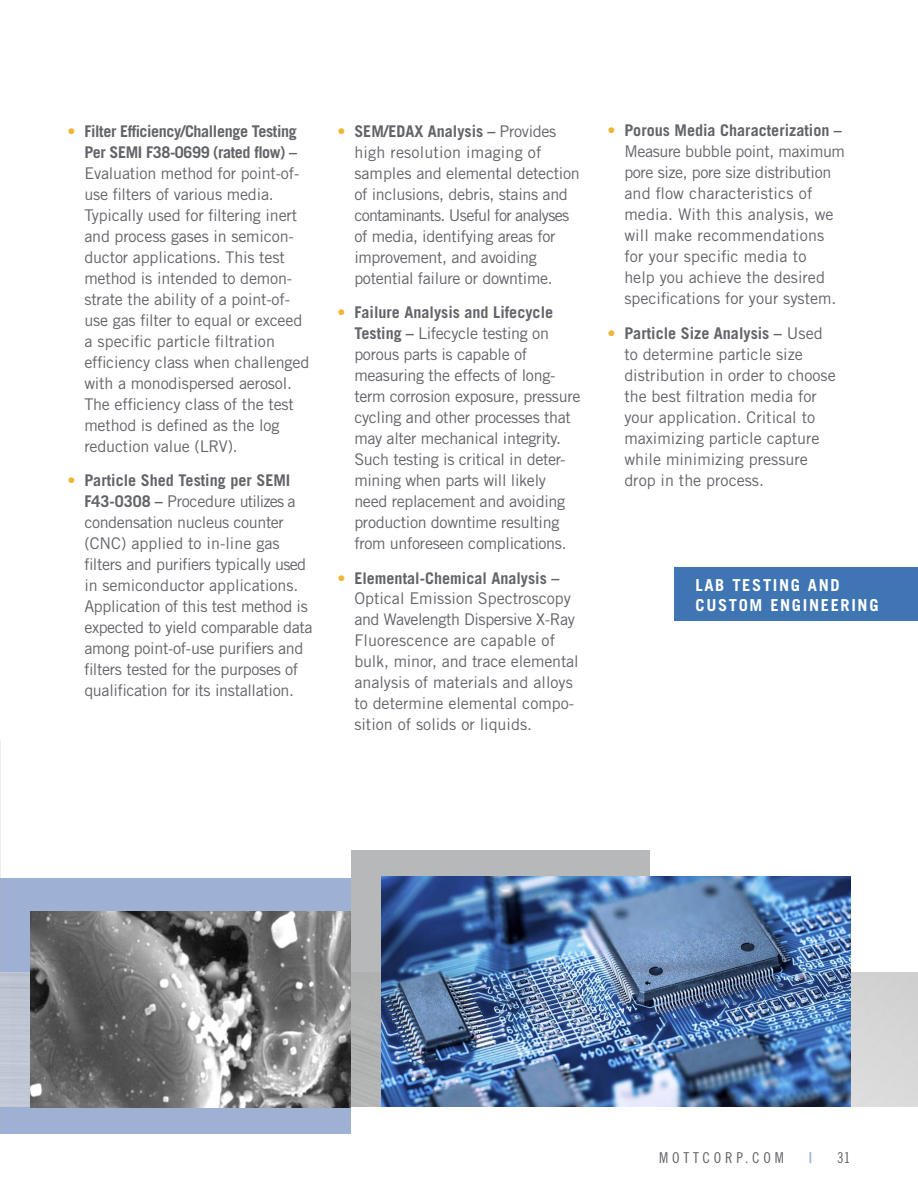
<style>
.page{position:relative;width:918px;height:1188px;background:#fff}
.page>*{position:absolute;margin:0;border:0;box-sizing:border-box;transform-origin:0 0}
.t1{font:700 16.5px/19.8px "Trade Gothic";letter-spacing:.1em;color:#fff}
.t2{font:16.2px/21px "Trade Gothic";letter-spacing:-.01em;color:#626469}
.t3{font:700 16.2px/21px "Trade Gothic";letter-spacing:-.025em;color:#626469;text-align:right}
.t4{font:15px "Trade Gothic Cond Eighteen";letter-spacing:.25em;color:#626469}
.t5{font:15px "Trade Gothic Bold Two";color:#9eb0d4}
.s1{font-weight:400;color:#f0b535}
.s2{color:#f0b535}
.s3{font-weight:700}
</style>
<div class="page">
<div style="left:674px;top:567px;width:244px;height:54px;background:#3f75b2"></div>
<div style="left:351px;top:850px;width:298px;height:257px;background:#b6b8b9"></div>
<div style="left:0;top:878px;width:351px;height:256px;background:#9eb0d4"></div>
<img style="left:0;top:972px;width:918px;height:135px">
<svg style="left:850px;top:878px;width:1px;height:229px"></svg>
<img style="left:30px;top:911px;width:321px;height:196px">
<img style="left:382px;top:877px;width:468px;height:230px">
<p class="t3" style="left:68px;top:120px;width:231px"><span class="s1">•</span> Filter Efficiency/Challenge Testing<br>Per SEMI F38-0699 (rated flow) –</p>
<p class="t2" style="left:84px;top:162px;width:226px">Evaluation method for point-of&shy;use filters of various media.<br>Typically used for filtering inert and process gases in semicon&shy;ductor applications. This test method is intended to demon&shy;strate the ability of a point-of&shy;use gas filter to equal or exceed a specific particle filtration efficiency class when challenged with a monodispersed aerosol.<br>The efficiency class of the test method is defined as the log reduction value (LRV).</p>
<p class="t2" style="left:84px;top:470px;width:230px;text-indent:-17px"><span class="s2">•</span> <span class="s3">Particle Shed Testing per SEMI F43-0308 –</span> Procedure utilizes a condensation nucleus counter (CNC) applied to in-line gas filters and purifiers typically used in semiconductor applications.<br>Application of this test method is expected to yield comparable data among point-of-use purifiers and filters tested for the purposes of qualification for its installation.</p>
<p class="t2" style="left:354px;top:120px;width:227px;text-indent:-17px"><span class="s2">•</span> <span class="s3">SEM/EDAX Analysis –</span> Provides high resolution imaging of samples and elemental detection of inclusions, debris, stains and contaminants. Useful for analyses of media, identifying areas for improvement, and avoiding potential failure or downtime.</p>
<p class="t2" style="left:354px;top:302px;width:228px;text-indent:-17px"><span class="s2">•</span> <span class="s3">Failure Analysis and Lifecycle<br>Testing –</span> Lifecycle testing on porous parts is capable of measuring the effects of long&shy;term corrosion exposure, pressure cycling and other processes that may alter mechanical integrity.<br>Such testing is critical in deter&shy;mining when parts will likely need replacement and avoiding production downtime resulting from unforeseen complications.</p>
<p class="t2" style="left:354px;top:567px;width:226px;text-indent:-17px"><span class="s2">•</span> <span class="s3">Elemental-Chemical Analysis –<br></span>Optical Emission Spectroscopy and Wavelength Dispersive X-Ray<br>Fluorescence are capable of bulk, minor, and trace elemental analysis of materials and alloys to determine elemental compo&shy;sition of solids or liquids.</p>
<p class="t2" style="left:624px;top:120px;width:222px;text-indent:-17px"><span class="s2">•</span> <span class="s3">Porous Media Characterization –<br></span>Measure bubble point, maximum pore size, pore size distribution and flow characteristics of media. With this analysis, we will make recommendations for your specific media to<br>help you achieve the desired specifications for your system.</p>
<p class="t2" style="left:624px;top:322px;width:213px;text-indent:-17px"><span class="s2">•</span> <span class="s3">Particle Size Analysis –</span> Used to determine particle size distribution in order to choose the best filtration media for your application. Critical to maximizing particle capture while minimizing pressure drop in the process.</p>
<p class="t1" style="left:696px;top:575px;width:185px">LAB TESTING AND<br>CUSTOM ENGINEERING</p>
<p class="t4" style="left:659px;top:1149px;width:126px">MOTTCORP.COM</p>
<p class="t5" style="left:809px;top:1149px;width:5px">|</p>
<p class="t4" style="left:837px;top:1149px;width:15px">31</p>
</div>
